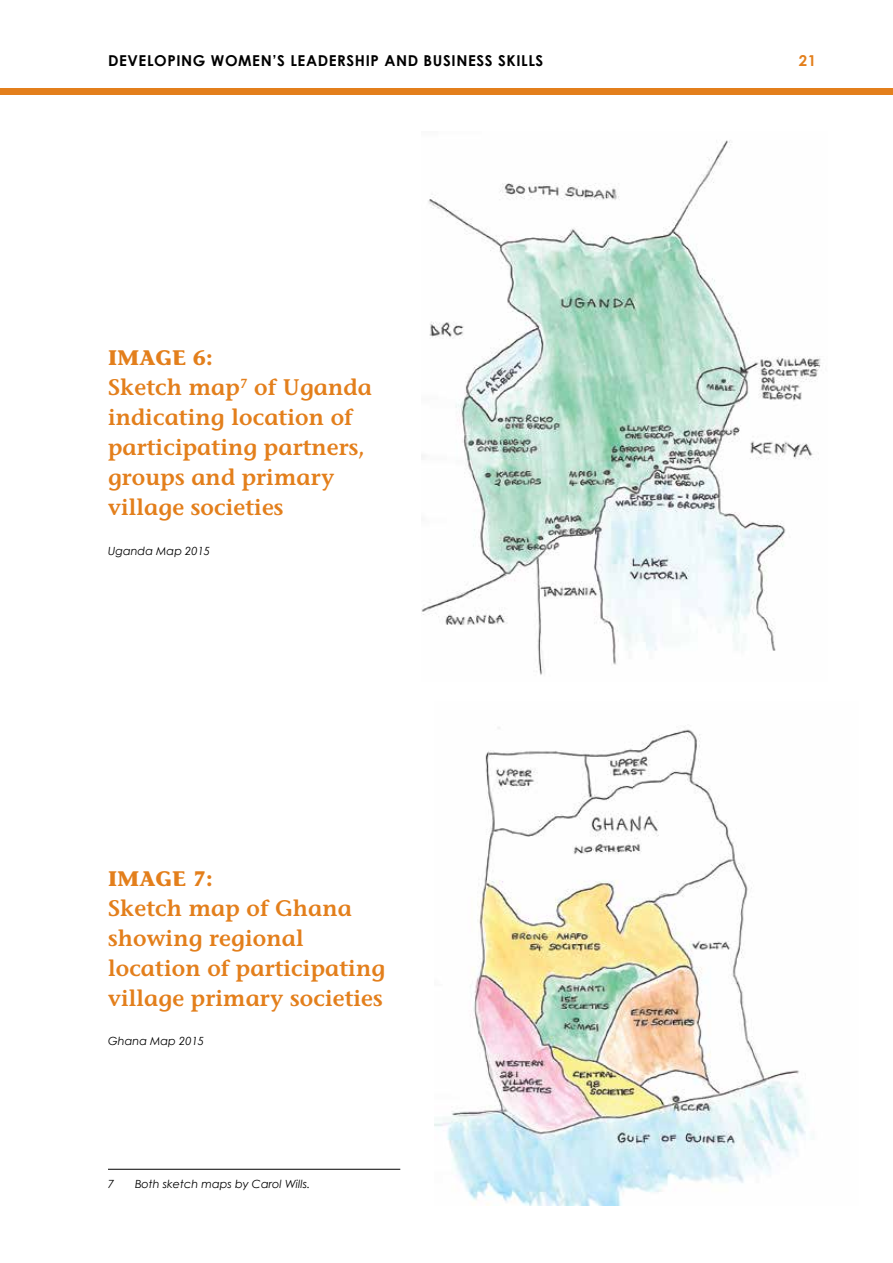
<style>
.page{position:relative;width:893px;height:1263px;background:#fff}
.page>*{position:absolute;margin:0;border:0;box-sizing:border-box;transform-origin:0 0}
.t1{font:600 22.5px/30px "Stone Informal Std";letter-spacing:.005em;color:#e37f1c}
.t2{font:700 21px "Stone Informal";letter-spacing:.005em;color:#e37f1c}
.t3{font:700 15px "Century Gothic";letter-spacing:.04em;color:#000}
.t4{font:700 15px "Century Gothic";color:#e37f1c}
.t5{font:italic 11.25px "Century Gothic";letter-spacing:.005em;color:#000}
</style>
<div class="page">
<div style="left:0;top:88px;width:893px;height:7px;background:#e37f1c"></div>
<img style="left:422px;top:140px;width:399px;height:535px">
<img style="left:435px;top:727px;width:379px;height:478px">
<hr style="left:108px;top:1169px;width:292px;height:1px;background:#000">
<p class="t3" style="left:108px;top:51px;width:437px">DEVELOPING WOMEN’S LEADERSHIP AND BUSINESS SKILLS</p>
<p class="t4" style="left:799px;top:51px;width:19px">21</p>
<p class="t2" style="left:108px;top:344px;width:106px">IMAGE 6:</p>
<p class="t1" style="left:108px;top:372px;width:265px">Sketch map<sup>7</sup> of Uganda indicating location of participating partners, groups and primary village societies</p>
<p class="t5" style="left:108px;top:544px;width:104px">Uganda Map 2015</p>
<p class="t2" style="left:108px;top:865px;width:106px">IMAGE 7:</p>
<p class="t1" style="left:108px;top:893px;width:279px">Sketch map of Ghana showing regional location of participating village primary societies</p>
<p class="t5" style="left:108px;top:1034px;width:98px">Ghana Map 2015</p>
<p class="t5" style="left:108px;top:1177px;width:8px">7</p>
<p class="t5" style="left:135px;top:1177px;width:177px">Both sketch maps by Carol Wills.</p>
</div>
